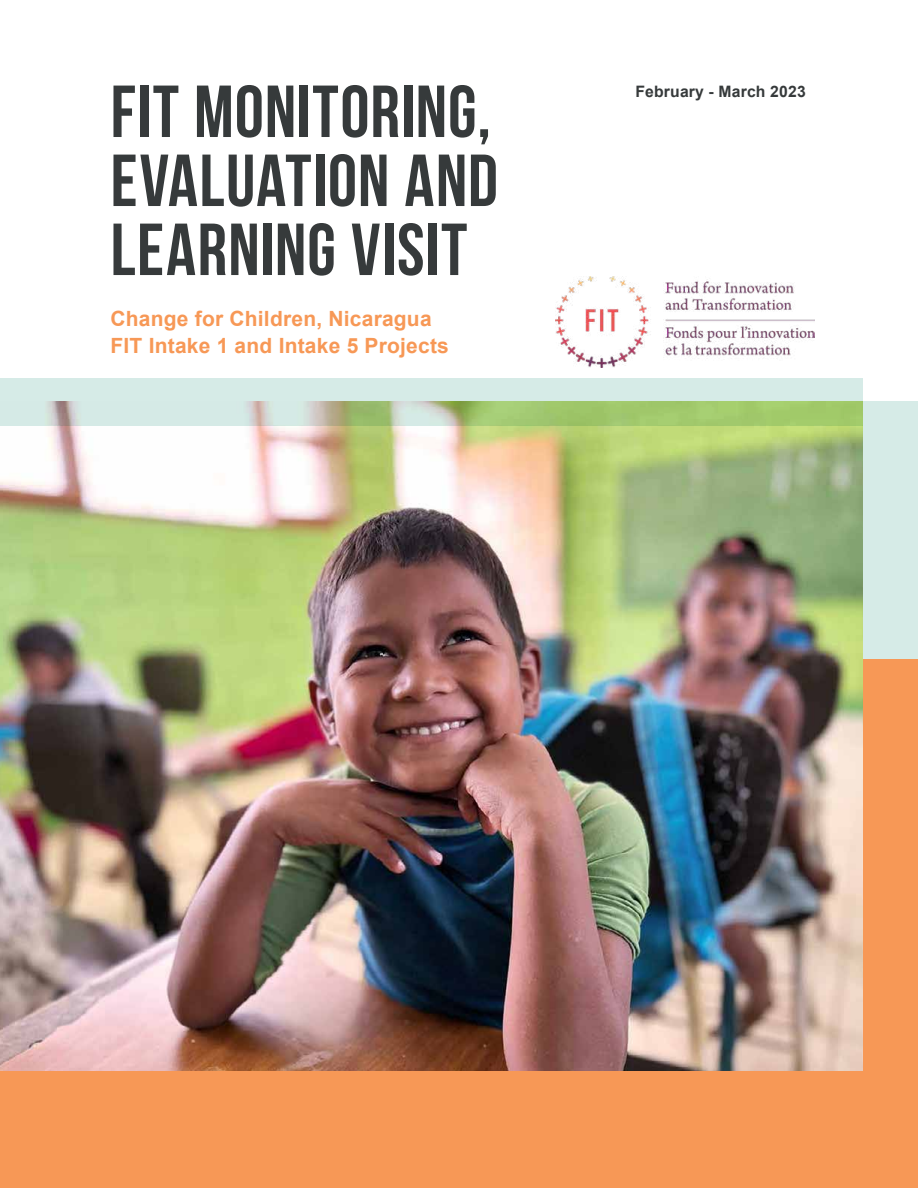
<style>
.page{position:relative;width:918px;height:1188px;background:#fff}
.page>*{position:absolute;margin:0;border:0;box-sizing:border-box;transform-origin:0 0}
.t1{font:73.5px/69px "Bebas Neue";letter-spacing:.015em;color:#363a3b;text-align:justify}
.t2{font:700 21px/27px "Arial";letter-spacing:.01em;color:#f79856}
.t3{font:700 15.75px "Arial";letter-spacing:.01em;color:#363a3b}
</style>
<div class="page">
<div style="left:0;top:659px;width:918px;height:529px;background:#f79856"></div>
<div style="left:0;top:402px;width:918px;height:257px;background:#d6ebe7"></div>
<img style="left:0;top:425px;width:863px;height:645px">
<svg style="left:0;top:378px;width:863px;height:47px;fill:#d6eae6"></svg>
<img style="left:555px;top:276px;width:259px;height:92px">
<h1 class="t1" style="left:111px;top:76px;width:389px">FIT MONITORING, EVALUATION AND LEARNING VISIT</h1>
<p class="t3" style="left:635px;top:81px;width:172px">February - March 2023</p>
<p class="t2" style="left:111px;top:306px;width:340px">Change for Children, Nicaragua<br>FIT Intake 1 and Intake 5 Projects</p>
</div>
